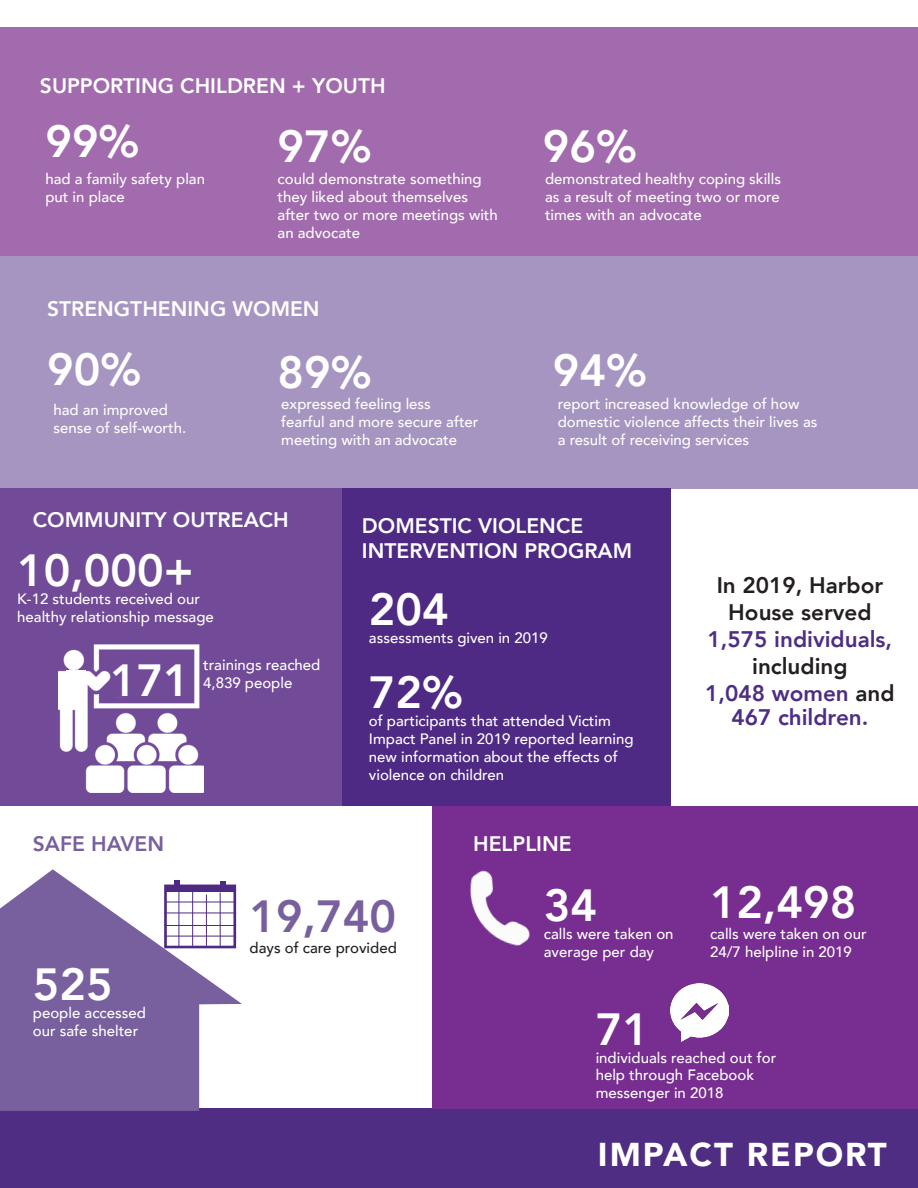
<style>
.page{position:relative;width:918px;height:1188px;background:#fff}
.page>*{position:absolute;margin:0;border:0;box-sizing:border-box;transform-origin:0 0}
.t1{font:800 45px "Avenir";color:#fff}
.t2{font:800 45px "Avenir";color:#78609e}
.t3{font:900 33px "Avenir";letter-spacing:.06em;color:#fff}
.t4{font:800 22.5px/27px "Avenir";color:#231f20;text-align:center}
.t5{font:800 22.5px "Avenir";color:#4d2e84}
.t6{font:800 21px/25.2px "Avenir";color:#fff}
.t7{font:800 21px "Avenir";color:#78609e}
.t8{font:500 15px/18px "Avenir";color:#fff}
.t9{font:500 15px "Avenir";color:#231f20}
.s1{color:#4d2e84}
</style>
<div class="page">
<div style="left:0;top:1109px;width:918px;height:79px;background:#4f2d83"></div>
<div style="left:0;top:27px;width:918px;height:233px;background:#a16bad"></div>
<div style="left:0;top:256px;width:918px;height:233px;background:#a695c1"></div>
<svg style="left:0;top:869px;width:242px;height:242px;fill:#78609e"></svg>
<div style="left:164px;top:885px;width:72px;height:63px;border:3px solid #4e2a84"></div>
<div style="left:165px;top:886px;width:71px;height:6px;background:#4e2a84"></div>
<hr style="left:178px;top:889px;width:1px;height:58px;background:#4e2a84">
<hr style="left:192px;top:890px;width:1px;height:56px;background:#4e2a84">
<hr style="left:206px;top:895px;width:1px;height:51px;background:#4e2a84">
<hr style="left:220px;top:893px;width:1px;height:53px;background:#4e2a84">
<hr style="left:166px;top:902px;width:70px;height:1px;background:#4e2a84">
<hr style="left:164px;top:913px;width:72px;height:1px;background:#4e2a84">
<hr style="left:164px;top:925px;width:72px;height:1px;background:#4e2a84">
<hr style="left:164px;top:936px;width:72px;height:1px;background:#4e2a84">
<div style="left:174px;top:880px;width:6px;height:8px;background:#4e2a84"></div>
<div style="left:220px;top:881px;width:6px;height:7px;background:#4e2a84"></div>
<div style="left:342px;top:488px;width:328px;height:318px;background:#4e2a84"></div>
<div style="left:432px;top:806px;width:486px;height:303px;background:#772e90"></div>
<div style="left:0;top:488px;width:342px;height:318px;background:#714a98"></div>
<img style="left:58px;top:644px;width:146px;height:149px">
<div style="left:66px;top:671px;width:20px;height:7px;background:#fff"></div>
<img style="left:671px;top:984px;width:57px;height:57px">
<img style="left:470px;top:870px;width:60px;height:76px">
<h3 class="t6" style="left:40px;top:72px;width:347px">SUPPORTING CHILDREN + YOUTH</h3>
<h1 class="t1" style="left:45px;top:100px;width:96px">99%</h1>
<p class="t8" style="left:45px;top:169px;width:161px">had a family safety plan put in place</p>
<p class="t8" style="left:545px;top:169px;width:238px;text-align:justify">demonstrated healthy coping skills as a result of meeting two or more times with an advocate</p>
<h1 class="t1" style="left:278px;top:106px;width:96px">97%</h1>
<h1 class="t1" style="left:543px;top:106px;width:96px">96%</h1>
<p class="t8" style="left:278px;top:169px;width:222px">could demonstrate something they liked about themselves after two or more meetings with an advocate</p>
<h3 class="t6" style="left:47px;top:295px;width:274px">STRENGTHENING WOMEN</h3>
<h1 class="t1" style="left:47px;top:328px;width:96px">90%</h1>
<p class="t8" style="left:53px;top:400px;width:134px">had an improved sense of self-worth.</p>
<h1 class="t1" style="left:278px;top:331px;width:96px">89%</h1>
<p class="t8" style="left:281px;top:394px;width:199px">expressed feeling less<br>fearful and more secure after meeting with an advocate</p>
<h1 class="t1" style="left:553px;top:329px;width:96px">94%</h1>
<p class="t8" style="left:558px;top:394px;width:261px">report increased knowledge of how domestic violence affects their lives as a result of receiving services</p>
<h3 class="t6" style="left:33px;top:506px;width:257px">COMMUNITY OUTREACH</h3>
<h1 class="t1" style="left:17px;top:530px;width:178px">10,000+</h1>
<p class="t8" style="left:17px;top:589px;width:198px">K-12 students received our healthy relationship message</p>
<h1 class="t1" style="left:110px;top:639px;width:81px">171</h1>
<p class="t8" style="left:203px;top:655px;width:119px">trainings reached</p>
<p class="t8" style="left:203px;top:673px;width:91px">4,839 people</p>
<h3 class="t7" style="left:33px;top:824px;width:133px">SAFE HAVEN</h3>
<h3 class="t6" style="left:362px;top:512px;width:272px">DOMESTIC VIOLENCE<br>INTERVENTION PROGRAM</h3>
<h1 class="t1" style="left:369px;top:569px;width:81px">204</h1>
<p class="t8" style="left:369px;top:628px;width:180px">assessments given in 2019</p>
<h1 class="t1" style="left:369px;top:652px;width:96px">72%</h1>
<p class="t8" style="left:369px;top:711px;width:266px">of participants that attended Victim Impact Panel in 2019 reported learning new information about the effects of violence on children</p>
<h3 class="t6" style="left:473px;top:829px;width:100px">HELPLINE</h3>
<h1 class="t2" style="left:250px;top:875px;width:148px">19,740</h1>
<p class="t9" style="left:250px;top:935px;width:149px">days of care provided</p>
<h1 class="t1" style="left:544px;top:864px;width:55px">34</h1>
<p class="t8" style="left:544px;top:924px;width:131px">calls were taken on average per day</p>
<h3 class="t4" style="left:717px;top:570px;width:168px">In 2019, Harbor<br>House served</h3>
<h3 class="t5" style="left:708px;top:619px;width:186px">1,575 individuals,</h3>
<h3 class="t4" style="left:705px;top:651px;width:191px">including<br><span class="s1">1,048 women</span> and</h3>
<h3 class="t5" style="left:731px;top:697px;width:139px">467 children.</h3>
<h1 class="t1" style="left:710px;top:861px;width:148px">12,498</h1>
<p class="t8" style="left:710px;top:924px;width:158px">calls were taken on our<br>24/7 helpline in 2019</p>
<h1 class="t1" style="left:33px;top:943px;width:81px">525</h1>
<p class="t8" style="left:33px;top:1003px;width:115px">people accessed our safe shelter</p>
<h1 class="t1" style="left:596px;top:989px;width:55px">71</h1>
<p class="t8" style="left:596px;top:1049px;width:182px;line-height:16.5px">individuals reached out for help through Facebook</p>
<p class="t8" style="left:596px;top:1083px;width:129px">messenger in 2018</p>
<h2 class="t3" style="left:598px;top:1126px;width:290px">IMPACT REPORT</h2>
</div>
